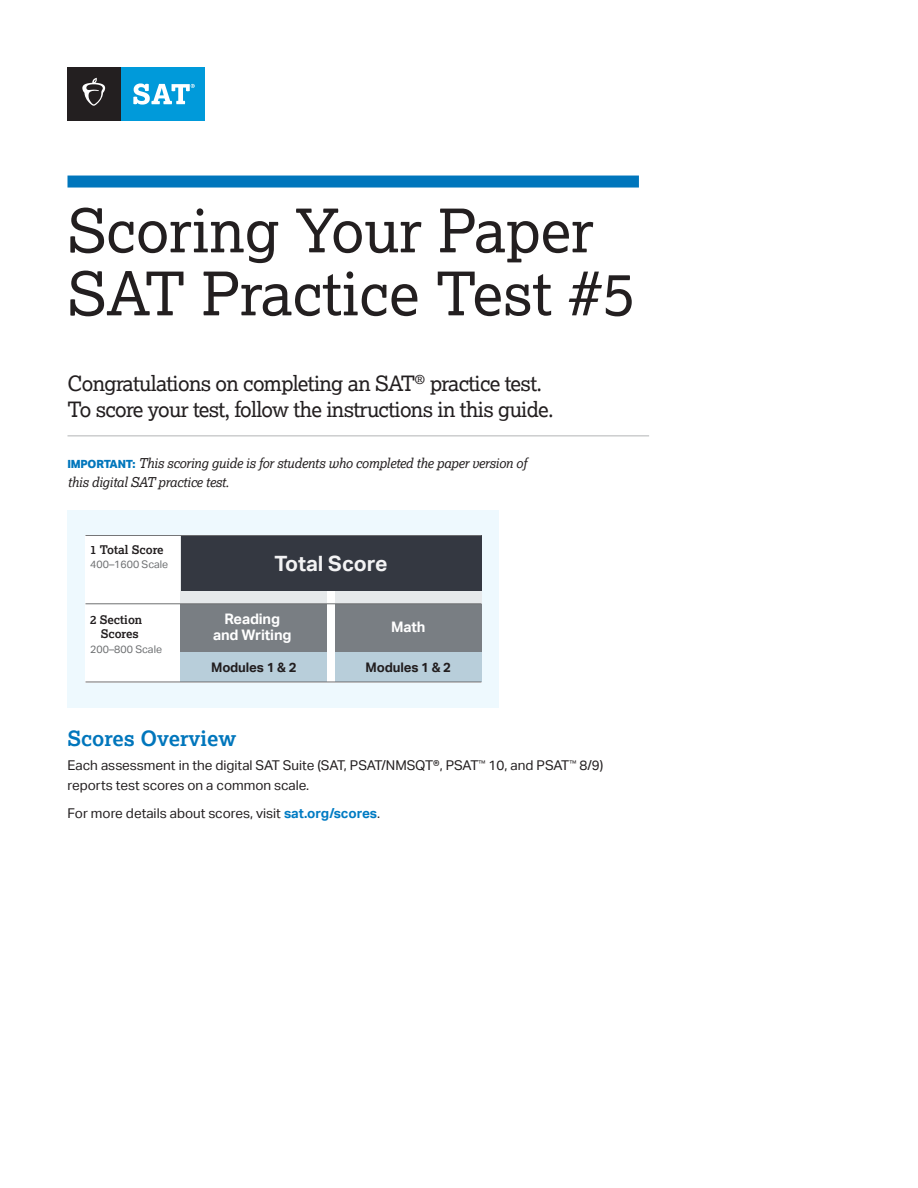
<style>
.page{position:relative;width:918px;height:1188px;background:#fff}
.page>*{position:absolute;margin:0;border:0;box-sizing:border-box;transform-origin:0 0}
.H1__Head____40_Auto____Lex_Reg__w_blue_r{font:60px/63px "Lexia";color:#231f20}
.t1{font:700 21.15px "Aktiv Grotesk";color:#f3f3f4}
.H4___14__Lex__Subhead{font:21px/25.5px "Lexia";letter-spacing:-.03em;color:#231f20}
.H4______14__Lex__BD{font:700 21px "Lexia";color:#0076bc}
.t2{font:700 14.55px/15.9px "Aktiv Grotesk";letter-spacing:-.01em;color:#fff;text-align:center}
.Body_Txt{font:13.5px/19.5px "Aktiv Grotesk";color:#231f20}
.Note{font:italic 13.5px/19.5px "Lexia";letter-spacing:-.02em;color:#231f20}
.t3{font:700 13.2px "Aktiv Grotesk";letter-spacing:-.01em;color:#221e1f}
.t4{font:700 11.85px/14.5px "Lexia";color:#221e1f;text-align:center}
.t5{font:10.5px "Aktiv Grotesk";color:#6d6f71}
.s1{font-family:"Aktiv Grotesk";font-weight:800;font-style:normal;font-size:11.25px;color:#0076bc}
.s2{font-weight:700;color:#007bc3}
</style>
<div class="page">
<div style="left:68px;top:176px;width:571px;height:12px;background:#0076bc"></div>
<hr style="left:68px;top:435px;width:581px;height:1px;background:#b2b4b6">
<div style="left:68px;top:510px;width:432px;height:198px;background:#eef9fe"></div>
<div style="left:86px;top:535px;width:396px;height:147px;background:#fff"></div>
<div style="left:181px;top:535px;width:146px;height:147px;background:#e6e9eb"></div>
<div style="left:335px;top:535px;width:147px;height:147px;background:#e6e9eb"></div>
<div style="left:181px;top:651px;width:146px;height:31px;background:#b8ceda"></div>
<div style="left:335px;top:651px;width:147px;height:31px;background:#b8ceda"></div>
<div style="left:181px;top:604px;width:146px;height:47px;background:#797e83"></div>
<div style="left:335px;top:604px;width:147px;height:47px;background:#797e83"></div>
<div style="left:181px;top:535px;width:301px;height:56px;background:#343841"></div>
<hr style="left:86px;top:603px;width:395px;height:1px;background:#6e6f71">
<hr style="left:86px;top:682px;width:395px;height:1px;background:#6e6f71">
<hr style="left:86px;top:535px;width:395px;height:1px;background:#6e6f71">
<div style="left:121px;top:68px;width:84px;height:53px;background:#009ada"></div>
<svg style="left:133px;top:83px;width:62px;height:22px"></svg>
<div style="left:68px;top:68px;width:53px;height:53px;background:#231f20"></div>
<svg style="left:82px;top:78px;width:23px;height:28px"></svg>
<p class="H1__Head____40_Auto____Lex_Reg__w_blue_r" style="left:68px;top:198px;width:569px">Scoring Your Paper<br>SAT Practice Test #5</p>
<p class="H4___14__Lex__Subhead" style="left:68px;top:370px;width:488px">Congratulations on completing an SAT<sup>®</sup> practice test.<br>To score your test, follow the instructions in this guide.</p>
<p class="Note" style="left:68px;top:453px;width:461px"><span class="s1">IMPORTANT:</span> This scoring guide is for students who completed the paper version of this digital SAT practice test.</p>
<p class="t4" style="left:90px;top:542px;width:75px">1 Total Score</p>
<p class="t5" style="left:90px;top:558px;width:80px">400–1600 Scale</p>
<p class="t4" style="left:90px;top:612px;width:54px">2 Section<br>Scores</p>
<p class="t5" style="left:90px;top:643px;width:73px">200–800 Scale</p>
<h2 class="t1" style="left:275px;top:551px;width:114px">Total Score</h2>
<p class="t2" style="left:213px;top:611px;width:80px">Reading and Writing</p>
<p class="t3" style="left:211px;top:660px;width:87px">Modules 1 &amp; 2</p>
<p class="t3" style="left:366px;top:660px;width:87px">Modules 1 &amp; 2</p>
<p class="t2" style="left:391px;top:619px;width:36px">Math</p>
<p class="H4______14__Lex__BD" style="left:68px;top:725px;width:170px">Scores Overview</p>
<p class="Body_Txt" style="left:68px;top:756px;width:537px">Each assessment in the digital SAT Suite (SAT, PSAT/NMSQT®, PSAT<sup>™</sup> 10, and PSAT<sup>™</sup> 8/9) reports test scores on a common scale.</p>
<p class="Body_Txt" style="left:68px;top:804px;width:314px">For more details about scores, visit <span class="s2">sat.org/scores</span>.</p>
</div>
